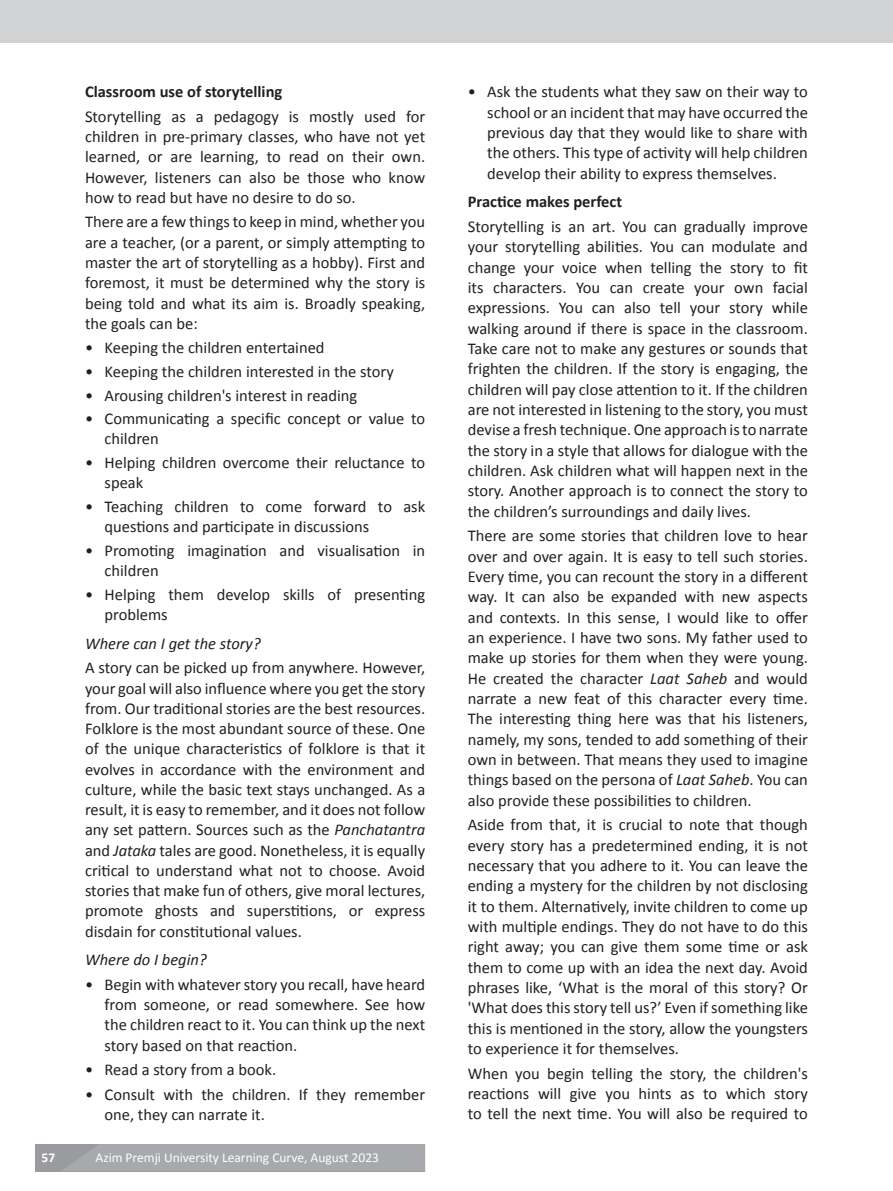
<style>
.page{position:relative;width:893px;height:1191px;background:#fff}
.page>*{position:absolute;margin:0;border:0;box-sizing:border-box;transform-origin:0 0}
.t1{font:16.5px/20.4px "Calibri";color:#231f20;text-align:justify}
.t2{font:700 16.5px "Calibri";color:#231f20}
.t3{font:italic 16.5px "Calibri";color:#231f20}
.t4{font:13.5px "Calibri";color:#fff}
.t5{font:700 13.5px "Calibri";color:#fff}
.s1{font-style:italic}
</style>
<div class="page">
<div style="left:0;top:0;width:893px;height:43px;background:#d1d2d4"></div>
<div style="left:35px;top:1144px;width:390px;height:27px;background:#999b9e"></div>
<div style="left:62px;top:1144px;width:363px;height:27px;background:#a8a9ad"></div>
<p class="t2" style="left:85px;top:82px;width:199px">Classroom use of storytelling</p>
<p class="t1" style="left:85px;top:106px;width:342px">Storytelling as a pedagogy is mostly used for children in pre-primary classes, who have not yet learned, or are learning, to read on their own.<br>However, listeners can also be those who know how to read but have no desire to do so.</p>
<p class="t1" style="left:85px;top:212px;width:342px">There are a few things to keep in mind, whether you are a teacher, (or a parent, or simply attempting to master the art of storytelling as a hobby). First and foremost, it must be determined why the story is being told and what its aim is. Broadly speaking, the goals can be:</p>
<p class="t1" style="left:85px;top:338px;width:241px">• Keeping the children entertained</p>
<p class="t1" style="left:85px;top:361px;width:310px">• Keeping the children interested in the story</p>
<p class="t1" style="left:85px;top:385px;width:274px">• Arousing children's interest in reading</p>
<p class="t1" style="left:105px;top:409px;width:322px;text-indent:-20px">• Communicating a specific concept or value to children</p>
<p class="t1" style="left:105px;top:452px;width:322px;text-indent:-20px">• Helping children overcome their reluctance to speak</p>
<p class="t1" style="left:105px;top:496px;width:322px;text-indent:-20px">• Teaching children to come forward to ask questions and participate in discussions</p>
<p class="t1" style="left:105px;top:540px;width:322px;text-indent:-20px">• Promoting imagination and visualisation in children</p>
<p class="t1" style="left:105px;top:584px;width:322px;text-indent:-20px">• Helping them develop skills of presenting problems</p>
<p class="t3" style="left:85px;top:633px;width:177px">Where can I get the story?</p>
<p class="t1" style="left:85px;top:658px;width:342px">A story can be picked up from anywhere. However, your goal will also influence where you get the story from. Our traditional stories are the best resources.<br>Folklore is the most abundant source of these. One of the unique characteristics of folklore is that it evolves in accordance with the environment and culture, while the basic text stays unchanged. As a result, it is easy to remember, and it does not follow any set pattern. Sources such as the <span class="s1">Panchatantra </span>and <span class="s1">Jataka</span> tales are good. Nonetheless, it is equally critical to understand what not to choose. Avoid stories that make fun of others, give moral lectures, promote ghosts and superstitions, or express disdain for constitutional values.</p>
<p class="t3" style="left:85px;top:949px;width:123px">Where do I begin?</p>
<p class="t1" style="left:105px;top:974px;width:322px;text-indent:-20px">• Begin with whatever story you recall, have heard from someone, or read somewhere. See how the children react to it. You can think up the next story based on that reaction.</p>
<p class="t1" style="left:85px;top:1059px;width:193px">• Read a story from a book.</p>
<p class="t1" style="left:105px;top:1084px;width:322px;text-indent:-20px">• Consult with the children. If they remember one, they can narrate it.</p>
<p class="t5" style="left:42px;top:1149px;width:15px">57</p>
<p class="t4" style="left:96px;top:1148px;width:285px">Azim Premji University Learning Curve, August 2023</p>
<p class="t1" style="left:487px;top:82px;width:322px;text-indent:-20px">• Ask the students what they saw on their way to school or an incident that may have occurred the previous day that they would like to share with the others. This type of activity will help children develop their ability to express themselves.</p>
<p class="t2" style="left:468px;top:192px;width:156px">Practice makes perfect</p>
<p class="t1" style="left:468px;top:216px;width:342px">Storytelling is an art. You can gradually improve your storytelling abilities. You can modulate and change your voice when telling the story to fit its characters. You can create your own facial expressions. You can also tell your story while walking around if there is space in the classroom.<br>Take care not to make any gestures or sounds that frighten the children. If the story is engaging, the children will pay close attention to it. If the children are not interested in listening to the story, you must devise a fresh technique. One approach is to narrate the story in a style that allows for dialogue with the children. Ask children what will happen next in the story. Another approach is to connect the story to the children’s surroundings and daily lives.</p>
<p class="t1" style="left:468px;top:526px;width:342px">There are some stories that children love to hear over and over again. It is easy to tell such stories.<br>Every time, you can recount the story in a different way. It can also be expanded with new aspects and contexts. In this sense, I would like to offer an experience. I have two sons. My father used to make up stories for them when they were young.<br>He created the character <span class="s1">Laat Saheb</span> and would narrate a new feat of this character every time.<br>The interesting thing here was that his listeners, namely, my sons, tended to add something of their own in between. That means they used to imagine things based on the persona of <span class="s1">Laat Saheb</span>. You can also provide these possibilities to children.</p>
<p class="t1" style="left:468px;top:814px;width:342px">Aside from that, it is crucial to note that though every story has a predetermined ending, it is not necessary that you adhere to it. You can leave the ending a mystery for the children by not disclosing it to them. Alternatively, invite children to come up with multiple endings. They do not have to do this right away; you can give them some time or ask them to come up with an idea the next day. Avoid phrases like, ‘What is the moral of this story? Or 'What does this story tell us?’ Even if something like this is mentioned in the story, allow the youngsters to experience it for themselves.</p>
<p class="t1" style="left:468px;top:1063px;width:342px">When you begin telling the story, the children's reactions will give you hints as to which story to tell the next time. You will also be required to</p>
</div>
